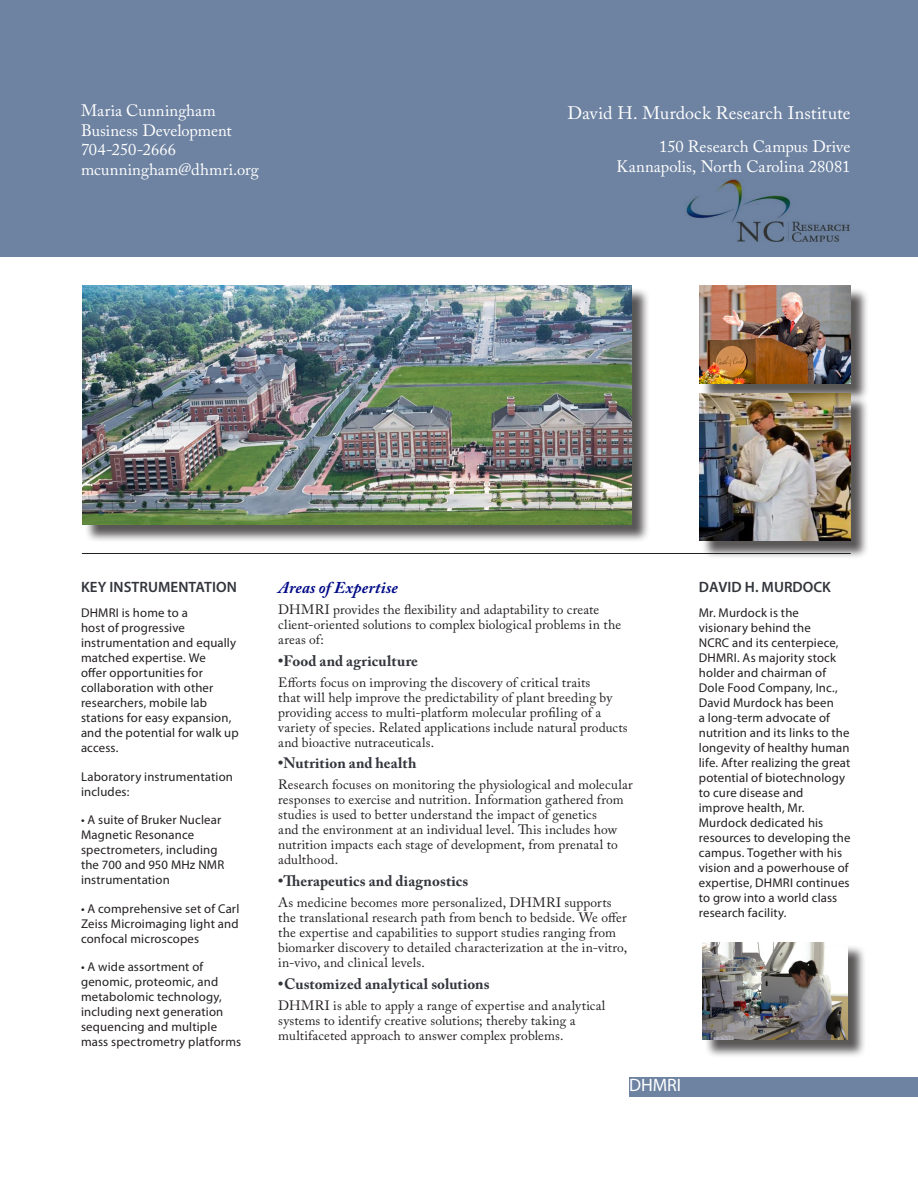
<style>
.page{position:relative;width:918px;height:1188px;background:#fff}
.page>*{position:absolute;margin:0;border:0;box-sizing:border-box;transform-origin:0 0}
.Running_Head_Text{font:18px "Adobe Caslon Pro";letter-spacing:.01em;color:#fff}
.t1{font:18px "Myriad Pro";color:#fff}
.Bottom_Bar_Headline{font:16.5px "Adobe Caslon Pro";letter-spacing:.005em;color:#fff}
.Main_Body{font:italic 700 16.5px "Adobe Caslon Pro";letter-spacing:.015em;color:#010a86}
.Running_Head_Text-2{font:16.5px "Adobe Caslon Pro";letter-spacing:.01em;color:#fff}
.Main_Body-2{font:700 15px "Adobe Caslon Pro";letter-spacing:.01em;color:#33353c}
.Sidebar_Left_Headlin{font:600 15px "Myriad Pro";letter-spacing:.005em;color:#33353c}
.Sidebar_Right_Headli{font:600 15px "Myriad Pro";color:#33353c}
.Main_Body-3{font:13.5px/15px "Adobe Caslon Pro";letter-spacing:.01em;color:#231f20}
.Main_Body-4{font:12.75px/15px "Myriad Pro";letter-spacing:.015em;color:#231f20}
.Sidebar_Right_Text{font:12.75px/15px "Myriad Pro";letter-spacing:.015em;color:#231f20}
</style>
<div class="page">
<div style="left:0;top:0;width:918px;height:256px;background:#6e83a2"></div>
<hr style="left:82px;top:553px;width:769px;height:1px;background:#231f20">
<div style="left:85px;top:287px;width:565px;height:256px;background:#231f20;opacity:.75"></div>
<img style="left:82px;top:285px;width:549px;height:239px">
<div style="left:701px;top:287px;width:168px;height:116px;background:#231f20;opacity:.75"></div>
<img style="left:699px;top:285px;width:152px;height:99px">
<div style="left:701px;top:396px;width:168px;height:163px;background:#231f20;opacity:.75"></div>
<img style="left:699px;top:393px;width:152px;height:148px">
<div style="left:629px;top:1077px;width:289px;height:19px;background:#6e83a2"></div>
<img style="left:685px;top:178px;width:164px;height:64px">
<div style="left:704px;top:944px;width:162px;height:114px;background:#231f20;opacity:.75"></div>
<img style="left:702px;top:942px;width:146px;height:98px">
<p class="Running_Head_Text-2" style="left:81px;top:101px;width:136px">Maria Cunningham</p>
<p class="Bottom_Bar_Headline" style="left:81px;top:120px;width:152px">Business Development</p>
<p class="Bottom_Bar_Headline" style="left:81px;top:140px;width:97px">704-250-2666</p>
<p class="Bottom_Bar_Headline" style="left:81px;top:159px;width:179px">mcunningham@dhmri.org</p>
<p class="Running_Head_Text" style="left:567px;top:103px;width:284px">David H. Murdock Research Institute</p>
<p class="Bottom_Bar_Headline" style="left:659px;top:137px;width:193px">150 Research Campus Drive</p>
<p class="Bottom_Bar_Headline" style="left:617px;top:156px;width:235px">Kannapolis, North Carolina 28081</p>
<p class="Sidebar_Left_Headlin" style="left:81px;top:577px;width:158px">KEY INSTRUMENTATION</p>
<p class="Main_Body-4" style="left:81px;top:605px;width:159px">DHMRI is home to a<br>host of progressive instrumentation and equally matched expertise. We<br>offer opportunities for collaboration with other researchers, mobile lab stations for easy expansion, and the potential for walk up access.</p>
<p class="Main_Body-4" style="left:81px;top:769px;width:154px">Laboratory instrumentation includes:</p>
<p class="Main_Body-4" style="left:81px;top:812px;width:145px">• A suite of Bruker Nuclear<br>Magnetic Resonance spectrometers, including the 700 and 950 MHz NMR instrumentation</p>
<p class="Main_Body-4" style="left:81px;top:901px;width:160px;text-align:justify">• A comprehensive set of Carl Zeiss Microimaging light and confocal microscopes</p>
<p class="Main_Body-4" style="left:81px;top:959px;width:162px">• A wide assortment of genomic, proteomic, and metabolomic technology, including next generation sequencing and multiple mass spectrometry platforms</p>
<p class="Main_Body" style="left:278px;top:577px;width:121px">Areas of Expertise</p>
<p class="Main_Body-3" style="left:278px;top:602px;width:344px">DHMRI provides the flexibility and adaptability to create client-oriented solutions to complex biological problems in the areas of:</p>
<p class="Main_Body-2" style="left:278px;top:652px;width:141px">•Food and agriculture</p>
<p class="Main_Body-3" style="left:278px;top:674px;width:351px">Efforts focus on improving the discovery of critical traits<br>that will help improve the predictability of plant breeding by providing access to multi-platform molecular profiling of a variety of species. Related applications include natural products and bioactive nutraceuticals.</p>
<p class="Main_Body-2" style="left:278px;top:754px;width:140px">•Nutrition and health</p>
<p class="Main_Body-3" style="left:278px;top:777px;width:356px">Research focuses on monitoring the physiological and molecular responses to exercise and nutrition. Information gathered from studies is used to better understand the impact of genetics<br>and the environment at an individual level. This includes how nutrition impacts each stage of development, from prenatal to adulthood.</p>
<p class="Main_Body-2" style="left:278px;top:872px;width:192px">•Therapeutics and diagnostics</p>
<p class="Main_Body-3" style="left:278px;top:895px;width:351px">As medicine becomes more personalized, DHMRI supports the translational research path from bench to bedside. We offer the expertise and capabilities to support studies ranging from biomarker discovery to detailed characterization at the in-vitro, in-vivo, and clinical levels.</p>
<p class="Main_Body-2" style="left:278px;top:975px;width:213px">•Customized analytical solutions</p>
<p class="Main_Body-3" style="left:278px;top:998px;width:329px">DHMRI is able to apply a range of expertise and analytical systems to identify creative solutions; thereby taking a multifaceted approach to answer complex problems.</p>
<p class="t1" style="left:629px;top:1073px;width:54px">DHMRI</p>
<p class="Sidebar_Right_Headli" style="left:699px;top:577px;width:134px">DAVID H. MURDOCK</p>
<p class="Sidebar_Right_Text" style="left:699px;top:605px;width:153px">Mr. Murdock is the visionary behind the<br>NCRC and its centerpiece,<br>DHMRI. As majority stock holder and chairman of<br>Dole Food Company, Inc.,<br>David Murdock has been<br>a long-term advocate of nutrition and its links to the longevity of healthy human life. After realizing the great potential of biotechnology to cure disease and improve health, Mr.<br>Murdock dedicated his resources to developing the campus. Together with his vision and a powerhouse of expertise, DHMRI continues to grow into a world class research facility.</p>
</div>
